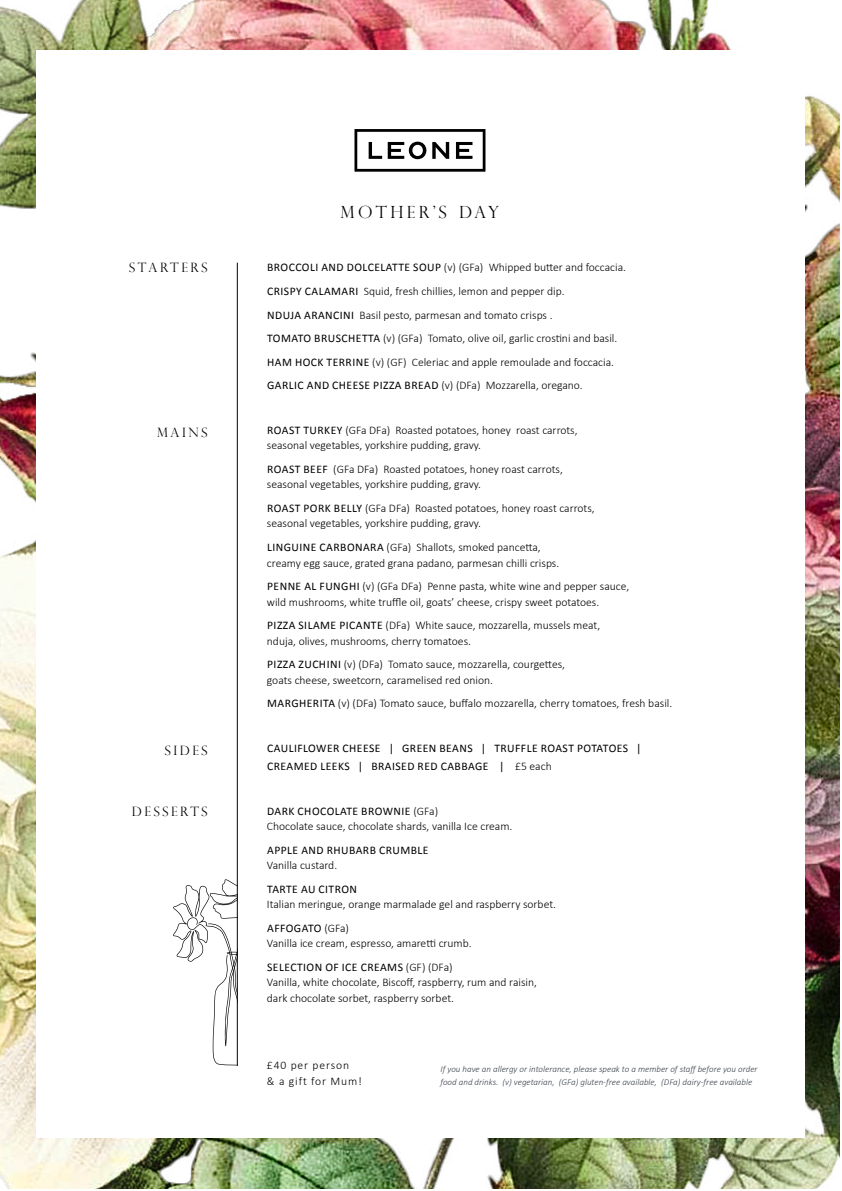
<style>
.page{position:relative;width:842px;height:1191px;background:#fff}
.page>*{position:absolute;margin:0;border:0;box-sizing:border-box;transform-origin:0 0}
.t1{font:300 16.8px "Perpetua Titling";letter-spacing:.2em;color:#000}
.t2{font:300 13px "Perpetua Titling";letter-spacing:.2em;color:#000}
.t3{font:300 11.6px/15.4px "Calibri";color:#000}
.t4{font:11.6px/18px "Calibri";letter-spacing:.04em;color:#000}
.t5{font:300 11.6px/15.4px "Calibri";letter-spacing:.075em;color:#000}
.t6{font:italic 300 9px/13px "Calibri";color:#3a4049}
.s1{font-weight:400}
.s2{font-weight:300}
</style>
<div class="page">
<img style="left:0;top:0;width:840px;height:1189px">
<div style="left:36px;top:51px;width:768px;height:1087px;background:#fff"></div>
<svg style="left:173px;top:874px;width:64px;height:191px"></svg>
<hr style="left:237px;top:263px;width:1px;height:802px;background:#000">
<svg style="left:354px;top:129px;width:131px;height:43px"></svg>
<h1 class="t1" style="left:341px;top:202px;width:160px">MOTHER’S DAY</h1>
<p class="t2" style="left:129px;top:259px;width:80px">STARTERS</p>
<p class="t3" style="left:267px;top:256px;width:360px;line-height:23.6px"><span class="s1">BROCCOLI AND DOLCELATTE SOUP</span> (v) (GFa) Whipped butter and foccacia.<br><span class="s1">CRISPY CALAMARI</span> Squid, fresh chillies, lemon and pepper dip.<br><span class="s1">NDUJA ARANCINI</span> Basil pesto, parmesan and tomato crisps .<br><span class="s1">TOMATO BRUSCHETTA</span> (v) (GFa) Tomato, olive oil, garlic crostini and basil.<br><span class="s1">HAM HOCK TERRINE</span> (v) (GF) Celeriac and apple remoulade and foccacia.<br><span class="s1">GARLIC AND CHEESE PIZZA BREAD</span> (v) (DFa) Mozzarella, oregano.</p>
<p class="t3" style="left:267px;top:422px;width:312px"><span class="s1">ROAST TURKEY</span> (GFa DFa) Roasted potatoes, honey roast carrots, seasonal vegetables, yorkshire pudding, gravy.</p>
<p class="t3" style="left:267px;top:461px;width:297px"><span class="s1">ROAST BEEF</span> (GFa DFa) Roasted potatoes, honey roast carrots, seasonal vegetables, yorkshire pudding, gravy.</p>
<p class="t3" style="left:267px;top:500px;width:329px"><span class="s1">ROAST PORK BELLY</span> (GFa DFa) Roasted potatoes, honey roast carrots, seasonal vegetables, yorkshire pudding, gravy.</p>
<p class="t3" style="left:267px;top:539px;width:294px"><span class="s1">LINGUINE CARBONARA</span> (GFa) Shallots, smoked pancetta, creamy egg sauce, grated grana padano, parmesan chilli crisps.</p>
<p class="t3" style="left:267px;top:578px;width:364px"><span class="s1">PENNE AL FUNGHI</span> (v) (GFa DFa) Penne pasta, white wine and pepper sauce, wild mushrooms, white truffle oil, goats’ cheese, crispy sweet potatoes.</p>
<p class="t3" style="left:267px;top:617px;width:335px"><span class="s1">PIZZA SILAME PICANTE</span> (DFa) White sauce, mozzarella, mussels meat, nduja, olives, mushrooms, cherry tomatoes.</p>
<p class="t3" style="left:267px;top:656px;width:300px"><span class="s1">PIZZA ZUCHINI</span> (v) (DFa) Tomato sauce, mozzarella, courgettes, goats cheese, sweetcorn, caramelised red onion.</p>
<p class="t3" style="left:267px;top:695px;width:407px"><span class="s1">MARGHERITA</span> (v) (DFa) Tomato sauce, buffalo mozzarella, cherry tomatoes, fresh basil.</p>
<p class="t4" style="left:267px;top:739px;width:376px">CAULIFLOWER CHEESE | GREEN BEANS | TRUFFLE ROAST POTATOES |<br>CREAMED LEEKS | BRAISED RED CABBAGE | <span class="s2">£5 each</span></p>
<p class="t3" style="left:267px;top:803px;width:247px"><span class="s1">DARK CHOCOLATE BROWNIE</span> (GFa)<br>Chocolate sauce, chocolate shards, vanilla Ice cream.</p>
<p class="t4" style="left:267px;top:840px;width:163px">APPLE AND RHUBARB CRUMBLE</p>
<p class="t3" style="left:267px;top:857px;width:72px">Vanilla custard.</p>
<p class="t4" style="left:267px;top:880px;width:91px">TARTE AU CITRON</p>
<p class="t3" style="left:267px;top:892px;width:291px;line-height:23.6px">Italian meringue, orange marmalade gel and raspberry sorbet.<br><span class="s1">AFFOGATO</span> (GFa)</p>
<p class="t3" style="left:267px;top:931px;width:206px;line-height:23.6px">Vanilla ice cream, espresso, amaretti crumb.<br><span class="s1">SELECTION OF ICE CREAMS</span> (GF) (DFa)</p>
<p class="t3" style="left:267px;top:974px;width:272px">Vanilla, white chocolate, Biscoff, raspberry, rum and raisin, dark chocolate sorbet, raspberry sorbet.</p>
<p class="t2" style="left:157px;top:424px;width:52px">MAINS</p>
<p class="t2" style="left:165px;top:742px;width:45px">SIDES</p>
<p class="t2" style="left:132px;top:803px;width:77px">DESSERTS</p>
<p class="t5" style="left:267px;top:1057px;width:97px">£40 per person<br>&amp; a gift for Mum!</p>
<p class="t6" style="left:440px;top:1062px;width:319px">If you have an allergy or intolerance, please speak to a member of staffbefore you order food and drinks. (v) vegetarian, (GFa) gluten-free available, (DFa) dairy-free available</p>
</div>
